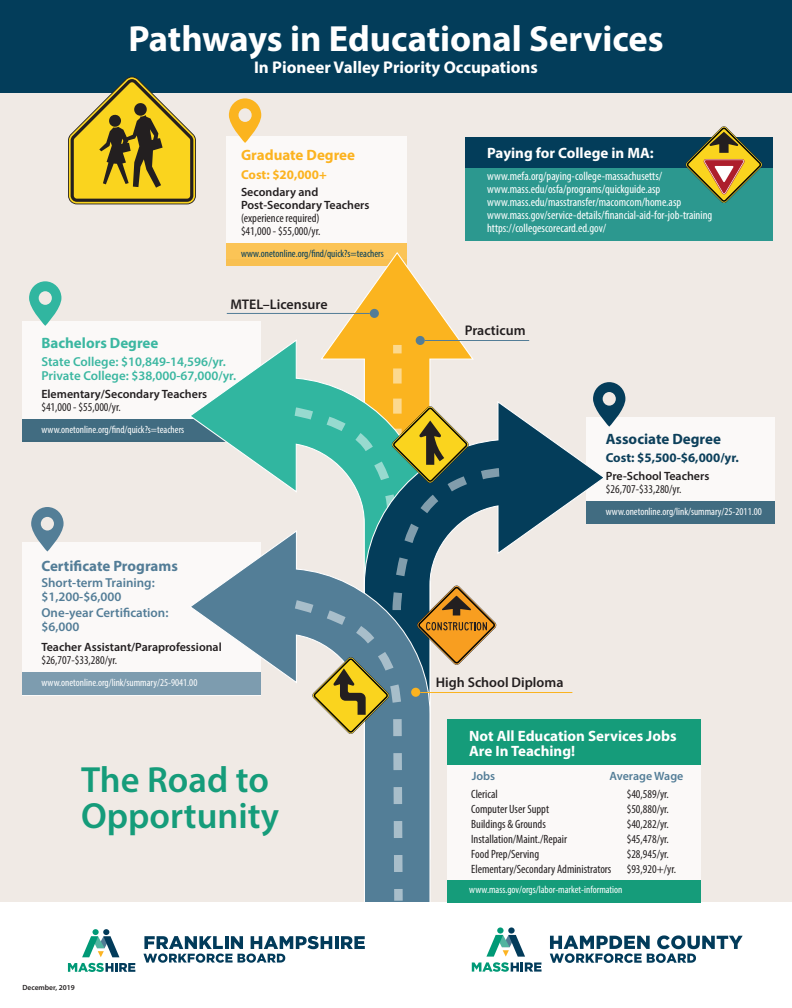
<style>
.page{position:relative;width:792px;height:1008px;background:#fff}
.page>*{position:absolute;margin:0;border:0;box-sizing:border-box;transform-origin:0 0}
.t1{font:700 36.5px "Myriad Pro";color:#fff}
.t2{font:600 36.5px/36px "Myriad Pro";color:#159c7a}
.t3{font:700 17px "Myriad Pro";color:#fff}
.t4{font:700 15px/15px "Myriad Pro";color:#fff}
.t5{font:700 15px "Myriad Pro";color:#537d97}
.t6{font:700 15px "Myriad Pro";color:#3bb7a1}
.t7{font:700 15px "Myriad Pro";color:#0d405b}
.t8{font:700 15px "Myriad Pro";color:#fbb320}
.t9{font:600 14px "Myriad Pro";color:#231f20}
.t10{font:600 13px/14px "Myriad Pro";color:#3bb7a1}
.t11{font:600 13px/14px "Myriad Pro";color:#537d97}
.t12{font:700 13px "Myriad Pro";color:#0d405b}
.t13{font:700 13px "Myriad Pro";color:#fbb320}
.t14{font:condensed 12px "Myriad Pro";color:#231f20}
.t15{font:condensed 12px/13px "Myriad Pro";color:#fff}
.t16{font:600 12px/13px "Myriad Pro";color:#231f20}
.t17{font:600 12px "Myriad Pro";color:#537d97}
.t18{font:condensed 10.5px "Myriad Pro";color:#fff}
.t19{font:condensed 10.5px "Myriad Pro";color:#033d5a}
.t20{font:600 7.5px "Myriad Pro";color:#231f20}
</style>
<div class="page">
<div style="left:0;top:83px;width:792px;height:820px;background:#f0eae5"></div>
<div style="left:22px;top:322px;width:238px;height:118px;background:#fbf9f8"></div>
<div style="left:22px;top:419px;width:238px;height:22px;background:#416c81"></div>
<svg style="left:29px;top:281px;width:32px;height:45px"></svg>
<div style="left:0;top:0;width:792px;height:93px;background:#033d5a"></div>
<div style="left:227px;top:137px;width:180px;height:122px;background:#fbf9f8"></div>
<div style="left:227px;top:243px;width:180px;height:23px;background:#fbc456"></div>
<svg style="left:229px;top:98px;width:32px;height:45px"></svg>
<div style="left:586px;top:417px;width:188px;height:107px;background:#fbf9f8"></div>
<div style="left:586px;top:502px;width:188px;height:22px;background:#416c81"></div>
<div style="left:22px;top:542px;width:238px;height:154px;background:#fbf9f8"></div>
<div style="left:22px;top:672px;width:238px;height:22px;background:#7d9caf"></div>
<svg style="left:31px;top:507px;width:33px;height:45px"></svg>
<svg style="left:336px;top:252px;width:137px;height:108px"></svg>
<svg style="left:189px;top:338px;width:242px;height:153px"></svg>
<svg style="left:499px;top:402px;width:107px;height:318px"></svg>
<svg style="left:189px;top:532px;width:242px;height:371px"></svg>
<svg style="left:295px;top:734px;width:108px;height:167px"></svg>
<hr style="left:420px;top:692px;width:152px;height:1px;background:#fbb320">
<div style="left:416px;top:336px;width:9px;height:9px;background:#537d97;border-radius:50%"></div>
<hr style="left:425px;top:340px;width:104px;height:1px;background:#537d97">
<div style="left:370px;top:309px;width:9px;height:9px;background:#537d97;border-radius:50%"></div>
<hr style="left:227px;top:313px;width:143px;height:1px;background:#537d97">
<svg style="left:593px;top:382px;width:32px;height:45px"></svg>
<svg style="left:68px;top:77px;width:128px;height:127px"></svg>
<svg style="left:295px;top:368px;width:204px;height:366px"></svg>
<div style="left:447px;top:731px;width:254px;height:159px;background:#fbf9f8"></div>
<div style="left:447px;top:720px;width:254px;height:45px;background:#159c7a"></div>
<div style="left:447px;top:880px;width:254px;height:22px;background:#159c7a"></div>
<div style="left:465px;top:137px;width:308px;height:104px;background:#033d5a"></div>
<div style="left:465px;top:168px;width:308px;height:73px;background:#2c988f"></div>
<svg style="left:685px;top:126px;width:78px;height:77px"></svg>
<svg style="left:82px;top:929px;width:37px;height:28px"></svg>
<svg style="left:68px;top:963px;width:67px;height:9px"></svg>
<svg style="left:143px;top:936px;width:222px;height:27px"></svg>
<svg style="left:497px;top:927px;width:7px;height:7px"></svg>
<svg style="left:508px;top:927px;width:7px;height:7px"></svg>
<svg style="left:472px;top:935px;width:70px;height:37px"></svg>
<svg style="left:550px;top:935px;width:193px;height:28px"></svg>
<p class="t1" style="left:128px;top:15px;width:537px">Pathways in Educational Services</p>
<p class="t3" style="left:254px;top:56px;width:285px">In Pioneer Valley Priority Occupations</p>
<p class="t8" style="left:241px;top:146px;width:116px">Graduate Degree</p>
<p class="t13" style="left:241px;top:166px;width:87px">Cost: $20,000+</p>
<p class="t16" style="left:241px;top:186px;width:130px">Secondary and<br>Post-Secondary Teachers</p>
<p class="t14" style="left:241px;top:211px;width:80px">(experience required)</p>
<p class="t14" style="left:241px;top:224px;width:81px">$41,000 - $55,000/yr.</p>
<p class="t19" style="left:241px;top:248px;width:144px">www.onetonline.org/find/quick?s=teachers</p>
<p class="t9" style="left:230px;top:295px;width:99px">MTEL–Licensure</p>
<p class="t6" style="left:41px;top:333px;width:119px">Bachelors Degree</p>
<p class="t10" style="left:41px;top:355px;width:196px">State College: $10,849-14,596/yr.<br>Private College: $38,000-67,000/yr.</p>
<p class="t16" style="left:41px;top:387px;width:167px">Elementary/Secondary Teachers</p>
<p class="t14" style="left:41px;top:400px;width:81px">$41,000 - $55,000/yr.</p>
<p class="t18" style="left:41px;top:423px;width:144px">www.onetonline.org/find/quick?s=teachers</p>
<p class="t4" style="left:487px;top:144px;width:168px">Paying for College in MA:</p>
<p class="t15" style="left:487px;top:169px;width:177px">www.mefa.org/paying-college-massachusetts/</p>
<p class="t15" style="left:487px;top:182px;width:196px">www.mass.edu/osfa/programs/quickguide.asp www.mass.edu/masstransfer/macomcom/home.asp</p>
<p class="t15" style="left:487px;top:208px;width:227px">www.mass.gov/service-details/financial-aid-for-job-training</p>
<p class="t15" style="left:487px;top:221px;width:121px">https://collegescorecard.ed.gov/</p>
<p class="t9" style="left:465px;top:322px;width:62px">Practicum</p>
<p class="t7" style="left:606px;top:429px;width:117px">Associate Degree</p>
<p class="t12" style="left:606px;top:450px;width:135px">Cost: $5,500-$6,000/yr.</p>
<p class="t16" style="left:606px;top:469px;width:105px">Pre-School Teachers</p>
<p class="t14" style="left:606px;top:482px;width:77px">$26,707-$33,280/yr.</p>
<p class="t18" style="left:606px;top:505px;width:158px">www.onetonline.org/link/summary/25-2011.00</p>
<p class="t5" style="left:41px;top:556px;width:138px">Certificate Programs</p>
<p class="t11" style="left:41px;top:575px;width:115px">Short-term Training: $1,200-$6,000</p>
<p class="t11" style="left:41px;top:606px;width:129px">One-year Certification: $6,000</p>
<p class="t16" style="left:41px;top:640px;width:182px">Teacher Assistant/Paraprofessional</p>
<p class="t14" style="left:41px;top:653px;width:77px">$26,707-$33,280/yr.</p>
<p class="t18" style="left:41px;top:676px;width:158px">www.onetonline.org/link/summary/25-9041.00</p>
<p class="t9" style="left:436px;top:673px;width:129px">High School Diploma</p>
<p class="t2" style="left:81px;top:761px;width:200px">The Road to<br>Opportunity</p>
<p class="t20" style="left:22px;top:983px;width:54px">December, 2019</p>
<p class="t4" style="left:469px;top:728px;width:209px">Not All Education Services Jobs<br>Are In Teaching!</p>
<p class="t17" style="left:472px;top:769px;width:25px">Jobs</p>
<p class="t17" style="left:609px;top:769px;width:75px">Average Wage</p>
<p class="t14" style="left:471px;top:787px;width:28px">Clerical</p>
<p class="t14" style="left:627px;top:787px;width:44px">$40,589/yr.</p>
<p class="t14" style="left:471px;top:802px;width:79px">Computer User Suppt</p>
<p class="t14" style="left:627px;top:802px;width:44px">$50,880/yr.</p>
<p class="t14" style="left:471px;top:817px;width:76px">Buildings &amp; Grounds</p>
<p class="t14" style="left:627px;top:817px;width:44px">$40,282/yr.</p>
<p class="t14" style="left:471px;top:832px;width:97px">Installation/Maint./Repair</p>
<p class="t14" style="left:627px;top:832px;width:44px">$45,478/yr.</p>
<p class="t14" style="left:471px;top:847px;width:69px">Food Prep/Serving</p>
<p class="t14" style="left:627px;top:847px;width:44px">$28,945/yr.</p>
<p class="t14" style="left:471px;top:862px;width:142px">Elementary/Secondary Administrators</p>
<p class="t14" style="left:627px;top:862px;width:51px">$93,920+/yr.</p>
<p class="t18" style="left:469px;top:883px;width:155px">www.mass.gov/orgs/labor-market-information</p>
</div>
